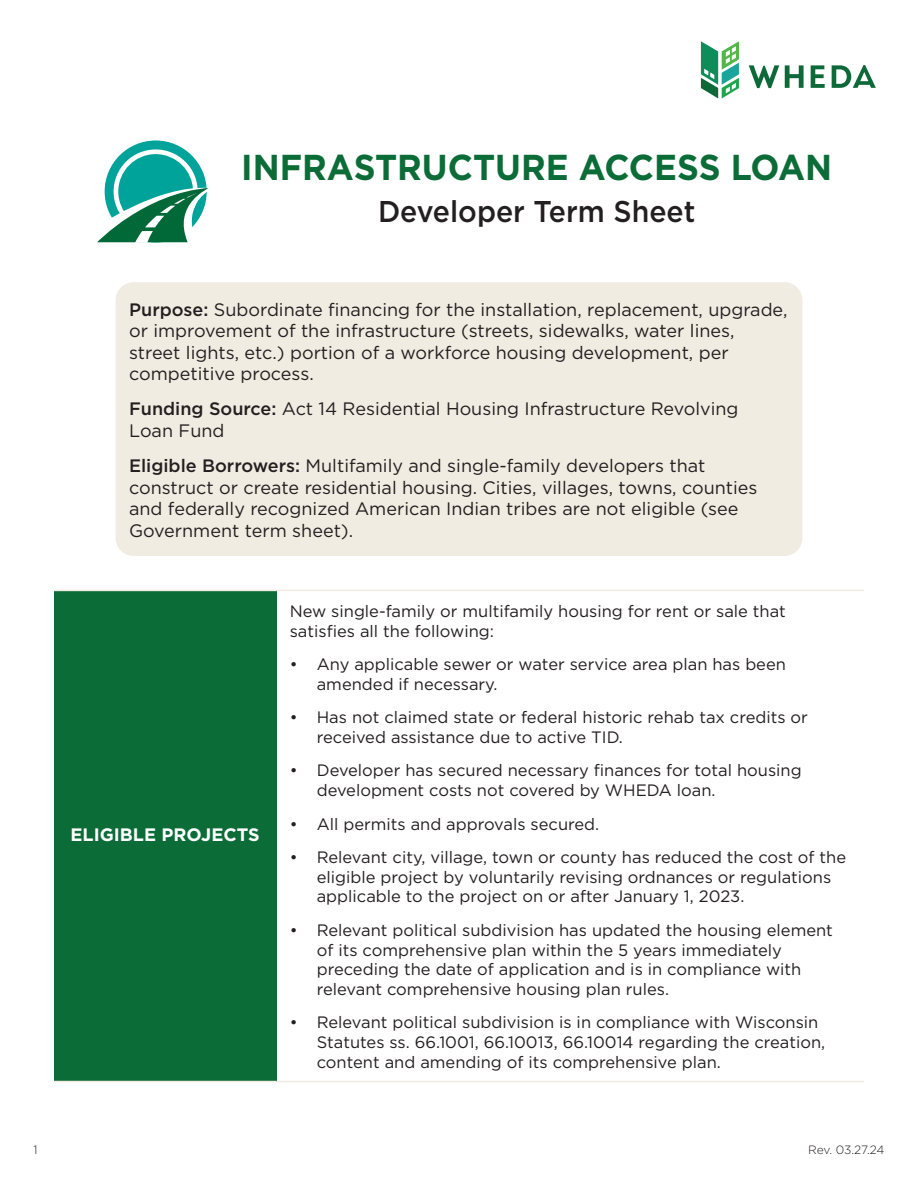
<style>
.page{position:relative;width:918px;height:1188px;background:#fff}
.page>*{position:absolute;margin:0;border:0;box-sizing:border-box;transform-origin:0 0}
.t1{font:700 36px "Gotham";color:#0c6c38;scale:.95 1}
.t2{font:500 30px "Gotham";color:#231f20;scale:.95 1}
.t3{font:18px/21.6px "Gotham";color:#231f20}
.t4{font:700 18px "Gotham";color:#fff}
.Paragraph_Style_1{font:16.5px/19.8px "Gotham";color:#231f20}
.t5{font:300 12px "Gotham";letter-spacing:-.015em;color:#231f20}
.s1{font-weight:500}
</style>
<div class="page">
<div style="left:54px;top:590px;width:222px;height:492px;background:#0c6c38"></div>
<hr style="left:54px;top:590px;width:222px;height:1px;background:#f1ece2">
<hr style="left:276px;top:590px;width:588px;height:1px;background:#f1ece2">
<hr style="left:54px;top:1081px;width:222px;height:1px;background:#f1ece2">
<hr style="left:276px;top:1081px;width:588px;height:1px;background:#f1ece2">
<div style="left:116px;top:282px;width:686px;height:274px;background:#f1ece2;border-radius:18px"></div>
<svg style="left:701px;top:41px;width:38px;height:57px"></svg>
<svg style="left:749px;top:65px;width:30px;height:23px"></svg>
<svg style="left:785px;top:65px;width:19px;height:23px"></svg>
<svg style="left:811px;top:65px;width:14px;height:23px"></svg>
<svg style="left:832px;top:65px;width:44px;height:23px"></svg>
<div style="left:105px;top:140px;width:102px;height:103px;background:#00a39a;border-radius:50%"></div>
<svg style="left:97px;top:149px;width:112px;height:94px"></svg>
<p class="t1" style="left:241px;top:143px;width:623px">INFRASTRUCTURE ACCESS LOAN</p>
<p class="t2" style="left:378px;top:192px;width:336px">Developer Term Sheet</p>
<p class="t3" style="left:129px;top:298px;width:660px"><span class="s1">Purpose:</span> Subordinate financing for the installation, replacement, upgrade, or improvement of the infrastructure (streets, sidewalks, water lines, street lights, etc.) portion of a workforce housing development, per competitive process.</p>
<p class="t3" style="left:129px;top:398px;width:611px"><span class="s1">Funding Source:</span> Act 14 Residential Housing Infrastructure Revolving<br>Loan Fund</p>
<p class="t3" style="left:129px;top:455px;width:630px"><span class="s1">Eligible Borrowers:</span> Multifamily and single-family developers that construct or create residential housing. Cities, villages, towns, counties and federally recognized American Indian tribes are not eligible (see Government term sheet).</p>
<p class="t4" style="left:71px;top:822px;width:191px">ELIGIBLE PROJECTS</p>
<p class="Paragraph_Style_1" style="left:290px;top:601px;width:498px">New single-family or multifamily housing for rent or sale that satisfies all the following:</p>
<p class="Paragraph_Style_1" style="left:317px;top:654px;width:471px;text-indent:-27px">• Any applicable sewer or water service area plan has been amended if necessary.</p>
<p class="Paragraph_Style_1" style="left:317px;top:707px;width:493px;text-indent:-27px">• Has not claimed state or federal historic rehab tax credits or received assistance due to active TID.</p>
<p class="Paragraph_Style_1" style="left:317px;top:760px;width:486px;text-indent:-27px">• Developer has secured necessary finances for total housing development costs not covered by WHEDA loan.</p>
<p class="Paragraph_Style_1" style="left:290px;top:813px;width:311px">• All permits and approvals secured.</p>
<p class="Paragraph_Style_1" style="left:317px;top:847px;width:531px;text-indent:-27px">• Relevant city, village, town or county has reduced the cost of the eligible project by voluntarily revising ordnances or regulations applicable to the project on or after January 1, 2023.</p>
<p class="Paragraph_Style_1" style="left:317px;top:920px;width:518px;text-indent:-27px">• Relevant political subdivision has updated the housing element of its comprehensive plan within the 5 years immediately preceding the date of application and is in compliance with relevant comprehensive housing plan rules.</p>
<p class="Paragraph_Style_1" style="left:317px;top:1012px;width:510px;text-indent:-27px">• Relevant political subdivision is in compliance with Wisconsin<br>Statutes ss. 66.1001, 66.10013, 66.10014 regarding the creation, content and amending of its comprehensive plan.</p>
<p class="t5" style="left:33px;top:1143px;width:6px">1</p>
<p class="t5" style="left:808px;top:1143px;width:78px">Rev. 03.27.24</p>
</div>
